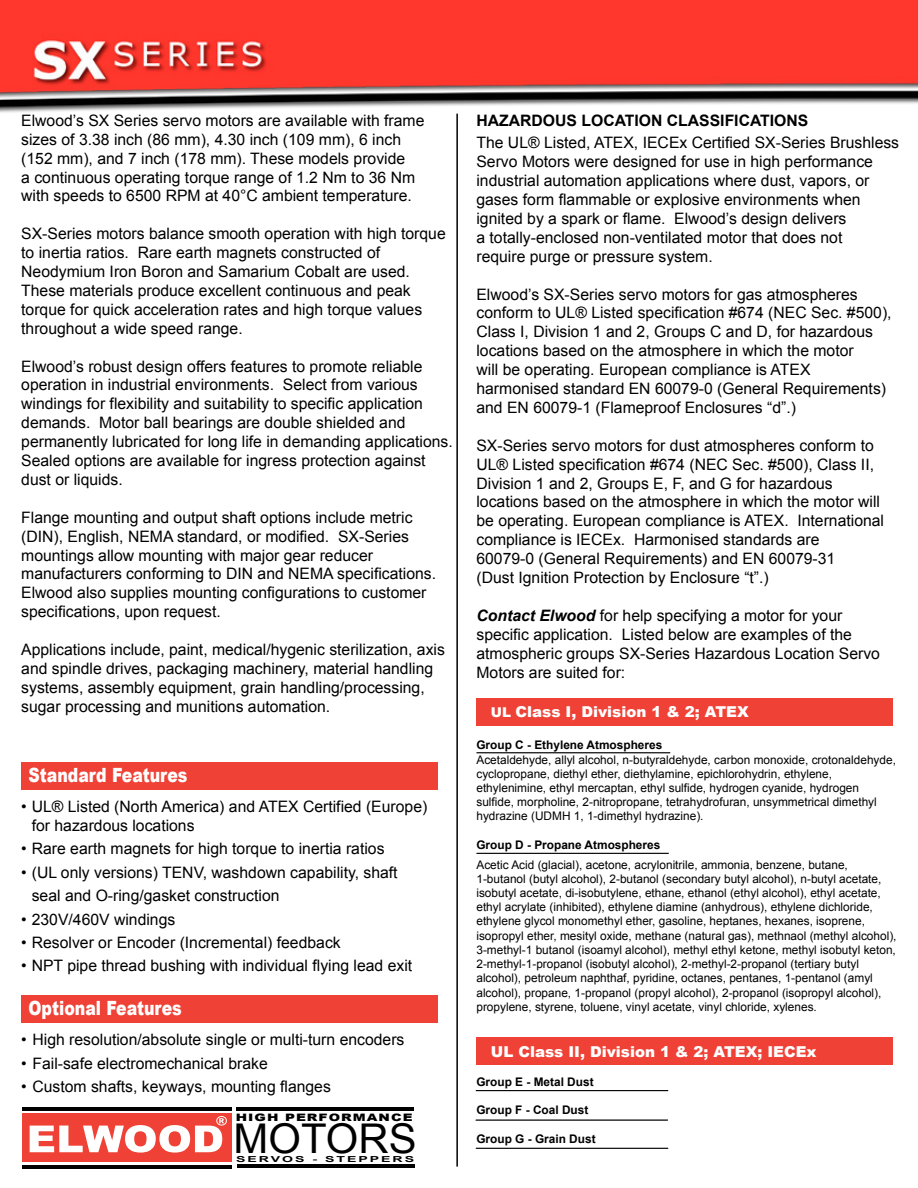
<style>
.page{position:relative;width:918px;height:1188px;background:#fff}
.page>*{position:absolute;margin:0;border:0;box-sizing:border-box;transform-origin:0 0}
.t1{font:40.95px "Arial";color:#000}
.t2{font:900 19.65px "Arial";color:#fff;scale:.8 1}
.t3{font:15.75px/18.9px "Arial";color:#000}
.t4{font:700 15.75px "Arial";color:#000}
.t5{font:900 15px "Arial";color:#fff}
.t6{font:11.85px/14.2px "Arial";color:#000}
.t7{font:700 11.85px "Arial";color:#000}
.t8{font:900 10.2px "Arial";letter-spacing:.075em;color:#000;scale:1.34 1}
.t9{font:700 8.25px "Arial";letter-spacing:.145em;color:#000;scale:1.7 1}
.s1{font-weight:700;font-style:italic}
.s2{font-size:13.5px}
</style>
<div class="page">
<div style="left:477px;top:698px;width:416px;height:28px;background:#ef4135"></div>
<div style="left:21px;top:762px;width:416px;height:28px;background:#ef4135"></div>
<div style="left:21px;top:995px;width:416px;height:28px;background:#ef4135"></div>
<div style="left:477px;top:1037px;width:416px;height:28px;background:#ef4135"></div>
<hr style="left:456px;top:114px;width:2px;height:1053px;background:#000">
<hr style="left:477px;top:752px;width:193px;height:1px;background:#000">
<hr style="left:477px;top:853px;width:192px;height:1px;background:#000">
<hr style="left:476px;top:1090px;width:192px;height:1px;background:#000">
<hr style="left:476px;top:1120px;width:192px;height:1px;background:#000">
<hr style="left:476px;top:1148px;width:192px;height:1px;background:#000">
<div style="left:23px;top:1113px;width:209px;height:49px;background:#ef4135"></div>
<hr style="left:23px;top:1107px;width:209px;height:3px;background:#000">
<hr style="left:23px;top:1165px;width:209px;height:3px;background:#000">
<svg style="left:30px;top:1116px;width:197px;height:37px"></svg>
<hr style="left:237px;top:1165px;width:178px;height:3px;background:#000">
<hr style="left:236px;top:1107px;width:178px;height:3px;background:#000">
<img style="left:0;top:0;width:918px;height:124px">
<p class="t3" style="left:21px;top:111px;width:405px">Elwood’s SX Series servo motors are available with frame sizes of 3.38 inch (86 mm), 4.30 inch (109 mm), 6 inch (152 mm), and 7 inch (178 mm). These models provide<br>a continuous operating torque range of 1.2 Nm to 36 Nm with speeds to 6500 RPM at 40°C ambient temperature.</p>
<p class="t3" style="left:21px;top:224px;width:426px">SX-Series motors balance smooth operation with high torque to inertia ratios. Rare earth magnets constructed of Neodymium Iron Boron and Samarium Cobalt are used.<br>These materials produce excellent continuous and peak torque for quick acceleration rates and high torque values throughout a wide speed range.</p>
<p class="t3" style="left:21px;top:357px;width:433px">Elwood’s robust design offers features to promote reliable operation in industrial environments. Select from various windings for flexibility and suitability to specific application demands. Motor ball bearings are double shielded and permanently lubricated for long life in demanding applications.<br>Sealed options are available for ingress protection against dust or liquids.</p>
<p class="t3" style="left:21px;top:508px;width:416px">Flange mounting and output shaft options include metric (DIN), English, NEMA standard, or modified. SX-Series mountings allow mounting with major gear reducer manufacturers conforming to DIN and NEMA specifications.<br>Elwood also supplies mounting configurations to customer specifications, upon request.</p>
<p class="t3" style="left:21px;top:640px;width:425px">Applications include, paint, medical/hygenic sterilization, axis and spindle drives, packaging machinery, material handling systems, assembly equipment, grain handling/processing, sugar processing and munitions automation.</p>
<p class="t2" style="left:28px;top:761px;width:200px">Standard Features</p>
<p class="t3" style="left:32px;top:797px;width:397px;text-indent:-11px">• UL® Listed (North America) and ATEX Certified (Europe) for hazardous locations</p>
<p class="t3" style="left:21px;top:839px;width:365px">• Rare earth magnets for high torque to inertia ratios</p>
<p class="t3" style="left:32px;top:861px;width:367px;line-height:23.4px;text-indent:-11px">• (UL only versions) TENV, washdown capability, shaft seal and O-ring/gasket construction</p>
<p class="t3" style="left:21px;top:910px;width:156px">• 230V/460V windings</p>
<p class="t3" style="left:21px;top:933px;width:321px">• Resolver or Encoder (Incremental) feedback</p>
<p class="t3" style="left:21px;top:957px;width:393px">• NPT pipe thread bushing with individual flying lead exit</p>
<p class="t2" style="left:28px;top:994px;width:193px">Optional Features</p>
<p class="t3" style="left:21px;top:1030px;width:385px">• High resolution/absolute single or multi-turn encoders</p>
<p class="t3" style="left:21px;top:1054px;width:248px">• Fail-safe electromechanical brake</p>
<p class="t3" style="left:21px;top:1077px;width:311px">• Custom shafts, keyways, mounting flanges</p>
<p class="t8" style="left:236px;top:1110px;width:133px">HIGH PERFORMANCE</p>
<p class="t9" style="left:236px;top:1154px;width:106px">SERVOS - STEPPERS</p>
<h1 class="t1" style="left:234px;top:1112px;width:184px">MOTORS</h1>
<p class="t4" style="left:476px;top:110px;width:333px">HAZARDOUS LOCATION CLASSIFICATIONS</p>
<p class="t3" style="left:476px;top:134px;width:424px">The UL® Listed, ATEX, IECEx Certified SX-Series Brushless Servo Motors were designed for use in high performance industrial automation applications where dust, vapors, or gases form flammable or explosive environments when ignited by a spark or flame. Elwood’s design delivers<br>a totally-enclosed non-ventilated motor that does not<br>require purge or pressure system.</p>
<p class="t3" style="left:476px;top:285px;width:417px">Elwood’s SX-Series servo motors for gas atmospheres conform to UL® Listed specification #674 (NEC Sec. #500), Class I, Division 1 and 2, Groups C and D, for hazardous locations based on the atmosphere in which the motor<br>will be operating. European compliance is ATEX harmonised standard EN 60079-0 (General Requirements) and EN 60079-1 (Flameproof Enclosures “d”.)</p>
<p class="t3" style="left:476px;top:436px;width:409px">SX-Series servo motors for dust atmospheres conform to UL® Listed specification #674 (NEC Sec. #500), Class II, Division 1 and 2, Groups E, F, and G for hazardous locations based on the atmosphere in which the motor will be operating. European compliance is ATEX. International compliance is IECEx. Harmonised standards are<br>60079-0 (General Requirements) and EN 60079-31<br>(Dust Ignition Protection by Enclosure “t”.)</p>
<p class="t3" style="left:476px;top:606px;width:405px"><span class="s1">Contact Elwood</span> for help specifying a motor for your specific application. Listed below are examples of the atmospheric groups SX-Series Hazardous Location Servo Motors are suited for:</p>
<p class="t5" style="left:491px;top:701px;width:259px"><span class="s2">UL</span> Class I, Division 1 &amp; 2; ATEX</p>
<p class="t7" style="left:476px;top:737px;width:187px">Group C - Ethylene Atmospheres</p>
<p class="t6" style="left:476px;top:752px;width:421px">Acetaldehyde, allyl alcohol, n-butyraldehyde, carbon monoxide, crotonaldehyde, cyclopropane, diethyl ether, diethylamine, epichlorohydrin, ethylene, ethylenimine, ethyl mercaptan, ethyl sulfide, hydrogen cyanide, hydrogen sulfide, morpholine, 2-nitropropane, tetrahydrofuran, unsymmetrical dimethyl hydrazine (UDMH 1, 1-dimethyl hydrazine).</p>
<p class="t7" style="left:476px;top:837px;width:185px">Group D - Propane Atmospheres</p>
<p class="t6" style="left:476px;top:857px;width:422px">Acetic Acid (glacial), acetone, acrylonitrile, ammonia, benzene, butane, 1-butanol (butyl alcohol), 2-butanol (secondary butyl alcohol), n-butyl acetate, isobutyl acetate, di-isobutylene, ethane, ethanol (ethyl alcohol), ethyl acetate, ethyl acrylate (inhibited), ethylene diamine (anhydrous), ethylene dichloride, ethylene glycol monomethyl ether, gasoline, heptanes, hexanes, isoprene, isopropyl ether, mesityl oxide, methane (natural gas), methnaol (methyl alcohol), 3-methyl-1 butanol (isoamyl alcohol), methyl ethyl ketone, methyl isobutyl keton, 2-methyl-1-propanol (isobutyl alcohol), 2-methyl-2-propanol (tertiary butyl alcohol), petroleum naphthaf, pyridine, octanes, pentanes, 1-pentanol (amyl alcohol), propane, 1-propanol (propyl alcohol), 2-propanol (isopropyl alcohol), propylene, styrene, toluene, vinyl acetate, vinyl chloride, xylenes.</p>
<p class="t5" style="left:491px;top:1041px;width:327px">UL Class II, Division 1 &amp; 2; ATEX; IECEx</p>
<p class="t7" style="left:476px;top:1074px;width:119px">Group E - Metal Dust</p>
<p class="t7" style="left:476px;top:1102px;width:113px">Group F - Coal Dust</p>
<p class="t7" style="left:476px;top:1130px;width:121px">Group G - Grain Dust</p>
</div>
